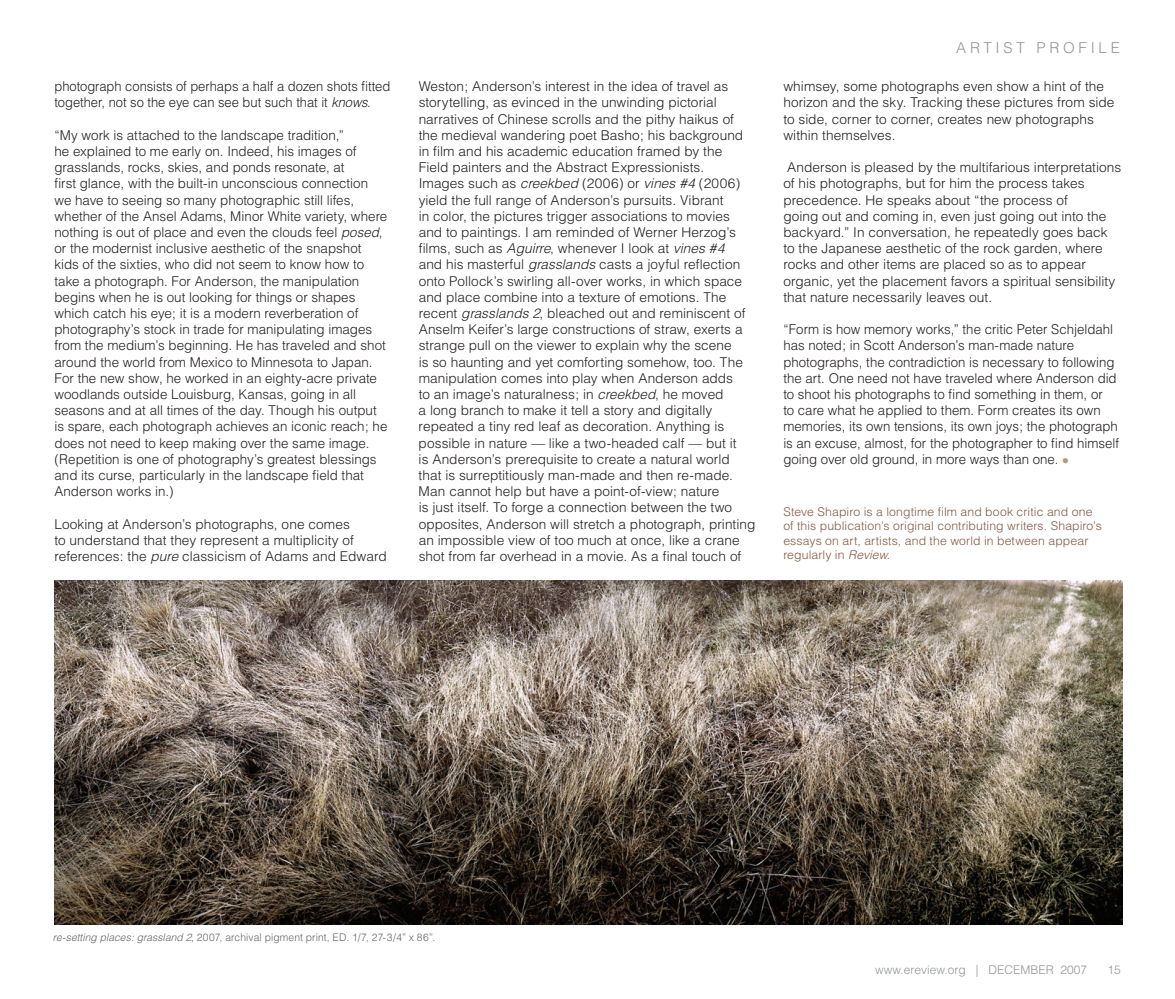
<style>
.page{position:relative;width:1175px;height:999px;background:#fff}
.page>*{position:absolute;margin:0;border:0;box-sizing:border-box;transform-origin:0 0}
.t1{font:300 15px "Helvetica";letter-spacing:.25em;color:#939598}
.t2{font:300 13.5px/16.2px "Helvetica";color:#231f20}
.t3{font:300 13.5px/16.2px "Helvetica";color:#231f20;scale:.96 1}
.t4{font:300 12px/14.4px "Helvetica";letter-spacing:.005em;color:#855a43}
.t5{font:300 12px "Helvetica";color:#939598}
.t6{font:300 10.5px "Helvetica";letter-spacing:.01em;color:#636366}
.s1{font-style:italic}
.s2{color:#b19a7d}
</style>
<div class="page">
<img style="left:54px;top:580px;width:1068px;height:345px">
<p class="t3" style="left:54px;top:78px;width:351px">photograph consists of perhaps a half a dozen shots fitted together, not so the eye can see but such that it <span class="s1">knows</span>.</p>
<p class="t2" style="left:54px;top:127px;width:334px">“My work is attached to the landscape tradition,”<br>he explained to me early on. Indeed, his images of grasslands, rocks, skies, and ponds resonate, at<br>first glance, with the built-in unconscious connection we have to seeing so many photographic still lifes, whether of the Ansel Adams, M inor White variety, where nothing is out of place and even the clouds feel <span class="s1">posed</span>, or the modernist inclusive aesthetic of the snapshot kids of the sixties, who did not seem to know how to take a photograph. For Anderson, the manipulation begins when he is out looking for things or shapes which catch his eye; it is a modern reverberation of photography’s stock in trade for manipulating images from the medium’s beginning. He has traveled and shot around the world from M exico to M innesota to Japan.<br>For the new show, he worked in an eighty-acre private woodlands outside Louisburg, Kansas, going in all seasons and at all times of the day. Though his output is spare, each photograph achieves an iconic reach; he does not need to keep making over the same image. (Repetition is one of photography’s greatest blessings and its curse, particularly in the landscape field that Anderson works in.)</p>
<p class="t2" style="left:54px;top:516px;width:334px">Looking at Anderson’s photographs, one comes<br>to understand that they represent a multiplicity of references: the <span class="s1">pure</span> classicism of Adams and Edward</p>
<p class="t1" style="left:956px;top:39px;width:39px">Artist</p>
<p class="t1" style="left:1036px;top:39px;width:39px">Profil</p>
<p class="t1" style="left:1110px;top:39px;width:11px">e</p>
<p class="t2" style="left:418px;top:78px;width:338px">Weston; Anderson’s interest in the idea of travel as storytelling, as evinced in the unwinding pictorial narratives of Chinese scrolls and the pithy haikus of the medieval wandering poet Basho; his background in film and his academic education framed by the Field painters and the Abstract Expressionists.<br>Images such as <span class="s1">creekbed</span> (2006) or <span class="s1">vines #4</span> (2006) yield the full range of Anderson’s pursuits. Vibrant<br>in color, the pictures trigger associations to movies and to paintings. I am reminded of Werner Herzog’s films, such as <span class="s1">Aguirre</span>, whenever I look at <span class="s1">vines #4<br></span>and his masterful <span class="s1">grasslands</span> casts a joyful reflection onto Pollock’s swirling all-over works, in which space and place combine into a texture of emotions. The recent <span class="s1">grasslands 2</span>, bleached out and reminiscent of Anselm Keifer’s large constructions of straw, exerts a strange pull on the viewer to explain why the scene<br>is so haunting and yet comforting somehow, too. The manipulation comes into play when Anderson adds<br>to an image’s naturalness; in <span class="s1">creekbed</span>, he moved<br>a long branch to make it tell a story and digitally repeated a tiny red leaf as decoration. Anything is possible in nature — like a two-headed calf — but it<br>is Anderson’s prerequisite to create a natural world that is surreptitiously man-made and then re-made.<br>M an cannot help but have a point-of-view; nature<br>is just itself. To forge a connection between the two opposites, Anderson will stretch a photograph, printing an impossible view of too much at once, like a crane shot from far overhead in a movie. As a final touch of</p>
<p class="t2" style="left:783px;top:78px;width:332px">whimsey, some photographs even show a hint of the horizon and the sky. Tracking these pictures from side to side, corner to corner, creates new photographs within themselves.</p>
<p class="t2" style="left:783px;top:159px;width:339px">Anderson is pleased by the multifarious interpretations of his photographs, but for him the process takes precedence. He speaks about “the process of<br>going out and coming in, even just going out into the backyard.” In conversation, he repeatedly goes back to the Japanese aesthetic of the rock garden, where rocks and other items are placed so as to appear organic, yet the placement favors a spiritual sensibility that nature necessarily leaves out.</p>
<p class="t2" style="left:783px;top:321px;width:337px">“Form is how memory works,” the critic Peter Schjeldahl has noted; in Scott Anderson’s man-made nature photographs, the contradiction is necessary to following the art. One need not have traveled where Anderson did to shoot his photographs to find something in them, or<br>to care what he applied to them. Form creates its own memories, its own tensions, its own joys; the photograph is an excuse, almost, for the photographer to find himself going over old ground, in more ways than one. <span class="s2">●</span></p>
<p class="t4" style="left:783px;top:504px;width:320px">Steve Shapiro is a longtime film and book critic and one of this publication’s original contributing writers. Shapiro’s essays on art, artists, and the world in between appear regularly in <span class="s1">Review</span>.</p>
<p class="t6" style="left:53px;top:931px;width:384px"><span class="s1">re-setting places: grassland 2</span>, 2007, archival pigment print, ED . 1/7, 27-3/4” x 86”.</p>
<p class="t5" style="left:875px;top:962px;width:213px">www.ereview.org | december 2007</p>
<p class="t5" style="left:1107px;top:962px;width:15px">15</p>
</div>
